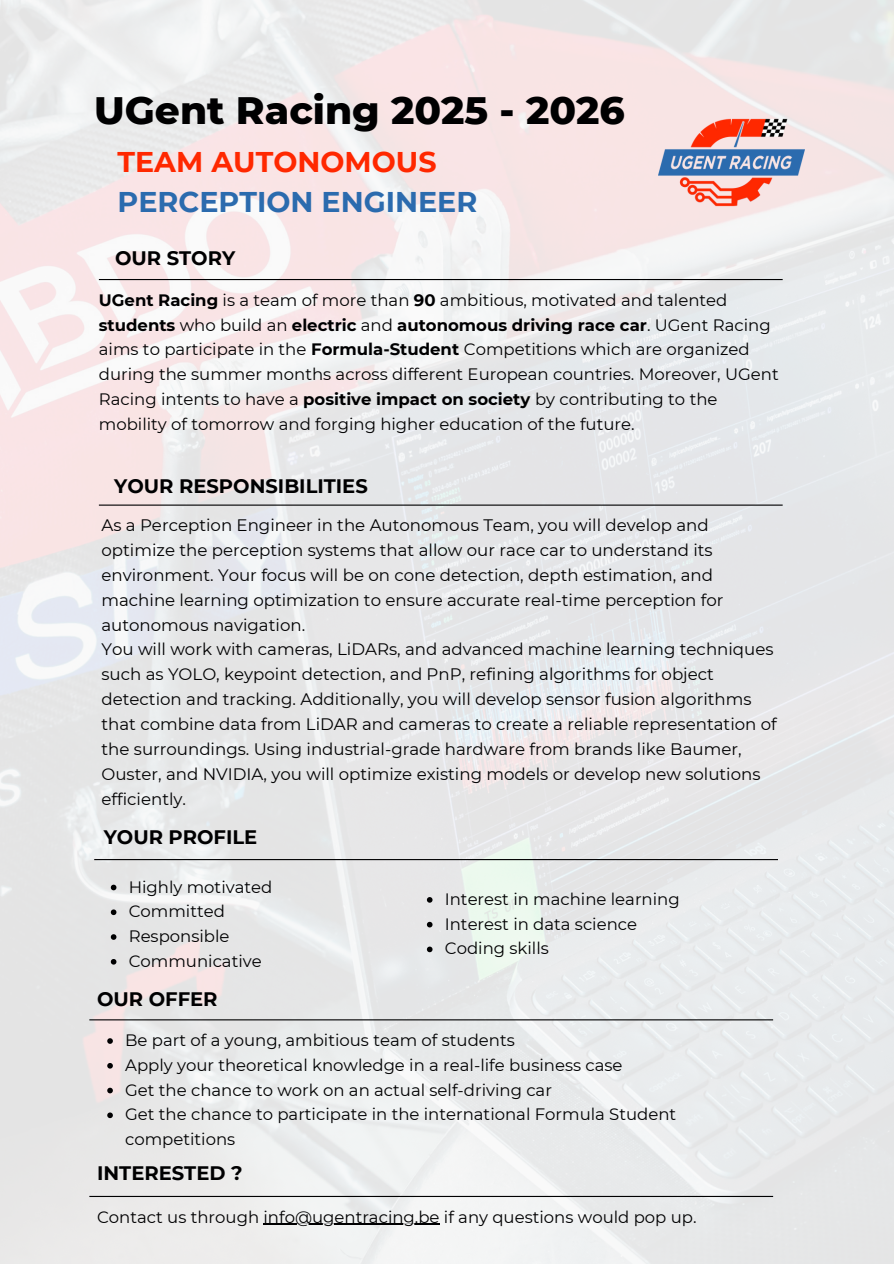
<style>
.page{position:relative;width:894px;height:1264px;background:#fff}
.page>*{position:absolute;margin:0;border:0;box-sizing:border-box;transform-origin:0 0}
.t1{font:800 39px "Montserrat";color:#000001}
.t2{font:700 28.5px "Montserrat";color:#2b6bae}
.t3{font:700 28.5px "Montserrat";color:#ff2800}
.t4{font:700 19.5px "Montserrat";color:#000001}
.t5{font:16.65px/24.9px "Montserrat";color:#000001}
.t6{font:16.5px/24.8px "Montserrat";color:#000001}
.s1{font-weight:700}
</style>
<div class="page">
<img style="left:0;top:0;width:893px;height:1263px">
<hr style="left:99px;top:504px;width:683px;height:1px;background:#000001">
<hr style="left:89px;top:1195px;width:683px;height:1px;background:#000001">
<hr style="left:263px;top:1223px;width:176px;height:1px;background:#000001">
<hr style="left:99px;top:279px;width:683px;height:1px;background:#000001">
<img style="left:658px;top:89px;width:146px;height:147px">
<hr style="left:89px;top:1019px;width:683px;height:1px;background:#000001">
<svg style="left:107px;top:1038px;width:6px;height:5px"></svg>
<svg style="left:107px;top:1062px;width:6px;height:6px"></svg>
<svg style="left:107px;top:1087px;width:6px;height:6px"></svg>
<svg style="left:107px;top:1112px;width:6px;height:6px"></svg>
<hr style="left:94px;top:859px;width:683px;height:1px;background:#000001">
<svg style="left:111px;top:884px;width:5px;height:6px"></svg>
<svg style="left:111px;top:909px;width:5px;height:6px"></svg>
<svg style="left:111px;top:934px;width:5px;height:5px"></svg>
<svg style="left:111px;top:959px;width:5px;height:5px"></svg>
<svg style="left:427px;top:897px;width:5px;height:5px"></svg>
<svg style="left:427px;top:921px;width:5px;height:6px"></svg>
<svg style="left:427px;top:946px;width:5px;height:6px"></svg>
<p class="t1" style="left:94px;top:86px;width:532px">UGent Racing 2025 - 2026</p>
<p class="t3" style="left:117px;top:145px;width:320px">TEAM AUTONOMOUS</p>
<p class="t2" style="left:117px;top:184px;width:361px">PERCEPTION ENGINEER</p>
<p class="t4" style="left:115px;top:246px;width:122px">OUR STORY</p>
<p class="t6" style="left:99px;top:287px;width:681px"><span class="s1">UGent Racing</span> is a team of more than <span class="s1">90</span> ambitious, motivated and talented <span class="s1">students</span> who build an <span class="s1">electric</span> and <span class="s1">autonomous driving race car</span>. UGent Racing aims to participate in the <span class="s1">Formula-Student</span> Competitions which are organized during the summer months across different European countries. Moreover, UGent Racing intents to have a <span class="s1">positive impact on society</span> by contributing to the mobility of tomorrow and forging higher education of the future.</p>
<p class="t4" style="left:114px;top:474px;width:255px">YOUR RESPONSIBILITIES</p>
<p class="t5" style="left:101px;top:512px;width:623px">As a Perception Engineer in the Autonomous Team, you will develop and optimize the perception systems that allow our race car to understand its environment. Your focus will be on cone detection, depth estimation, and machine learning optimization to ensure accurate real-time perception for autonomous navigation.</p>
<p class="t5" style="left:101px;top:637px;width:676px">You will work with cameras, LiDARs, and advanced machine learning techniques such as YOLO, keypoint detection, and PnP, refining algorithms for object detection and tracking. Additionally, you will develop sensor fusion algorithms that combine data from LiDAR and cameras to create a reliable representation of the surroundings. Using industrial-grade hardware from brands like Baumer, Ouster, and NVIDIA, you will optimize existing models or develop new solutions efficiently.</p>
<p class="t4" style="left:104px;top:825px;width:155px">YOUR PROFILE</p>
<p class="t6" style="left:129px;top:874px;width:145px">Highly motivated</p>
<p class="t6" style="left:129px;top:899px;width:98px">Committed</p>
<p class="t6" style="left:129px;top:923px;width:102px">Responsible</p>
<p class="t6" style="left:129px;top:948px;width:134px">Communicative</p>
<p class="t4" style="left:97px;top:987px;width:122px">OUR OFFER</p>
<p class="t6" style="left:444px;top:886px;width:236px">Interest in machine learning</p>
<p class="t6" style="left:444px;top:911px;width:194px">Interest in data science</p>
<p class="t6" style="left:444px;top:936px;width:105px">Coding skills</p>
<p class="t6" style="left:125px;top:1027px;width:391px">Be part of a young, ambitious team of students</p>
<p class="t6" style="left:125px;top:1052px;width:498px">Apply your theoretical knowledge in a real-life business case</p>
<p class="t6" style="left:125px;top:1077px;width:428px">Get the chance to work on an actual self-driving car</p>
<p class="t6" style="left:125px;top:1102px;width:552px">Get the chance to participate in the international Formula Student competitions</p>
<h2 class="t4" style="left:97px;top:1160px;width:147px">INTERESTED ?</h2>
<p class="t6" style="left:97px;top:1204px;width:600px">Contact us through info@ugentracing.be if any questions would pop up.</p>
</div>
